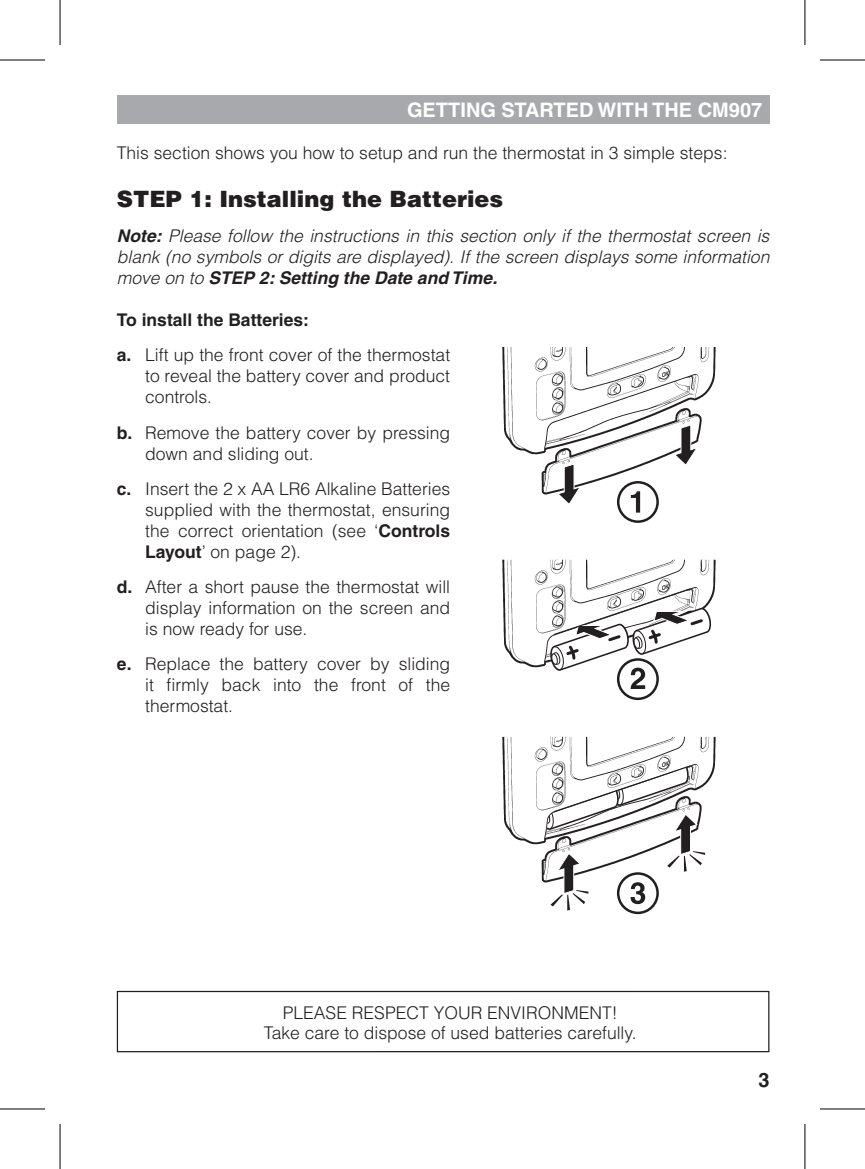
<style>
.page{position:relative;width:865px;height:1169px;background:#fff}
.page>*{position:absolute;margin:0;border:0;box-sizing:border-box;transform-origin:0 0}
.t1{font:900 22.5px "Helvetica";color:#231f20}
.t2{font:700 20px "Helvetica LT Std";color:#fff}
.t3{font:700 20px "Helvetica LT Std";color:#231f20}
.t4{font:300 17.5px/21px "Helvetica";color:#231f20}
.t5{font:italic 300 17.5px/21px "Helvetica";color:#231f20;text-align:justify}
.s1{font-weight:700}
</style>
<div class="page">
<div style="left:117px;top:95px;width:652px;height:29px;background:#a8a9ad"></div>
<img style="left:502px;top:347px;width:214px;height:107px">
<img style="left:540px;top:407px;width:162px;height:89px">
<svg style="left:556px;top:461px;width:25px;height:43px"></svg>
<svg style="left:673px;top:422px;width:24px;height:48px"></svg>
<img style="left:502px;top:737px;width:214px;height:107px">
<div style="left:616px;top:481px;width:42px;height:42px;border:2px solid #231f20;border-radius:50%"></div>
<svg style="left:630px;top:491px;width:9px;height:22px"></svg>
<img style="left:502px;top:560px;width:214px;height:107px">
<svg style="left:546px;top:587px;width:168px;height:102px"></svg>
<div style="left:616px;top:658px;width:42px;height:42px;border:2px solid #231f20;border-radius:50%"></div>
<svg style="left:540px;top:764px;width:165px;height:146px"></svg>
<div style="left:616px;top:872px;width:42px;height:42px;border:2px solid #231f20;border-radius:50%"></div>
<div style="left:117px;top:991px;width:652px;height:61px;border:1px solid #231f20"></div>
<hr style="left:60px;top:0;width:1px;height:45px;background:#000">
<hr style="left:0;top:60px;width:45px;height:1px;background:#000">
<hr style="left:804px;top:0;width:1px;height:45px;background:#000">
<hr style="left:819px;top:60px;width:45px;height:1px;background:#000">
<hr style="left:60px;top:1124px;width:1px;height:45px;background:#000">
<hr style="left:0;top:1108px;width:45px;height:1px;background:#000">
<hr style="left:804px;top:1124px;width:1px;height:45px;background:#000">
<hr style="left:819px;top:1108px;width:45px;height:1px;background:#000">
<p class="t2" style="left:407px;top:98px;width:356px">GETTING STARTED WITH THE CM907</p>
<p class="t4" style="left:117px;top:142px;width:612px">This section shows you how to setup and run the thermostat in 3 simple steps:</p>
<p class="t1" style="left:117px;top:184px;width:388px">STEP 1: Installing the Batteries</p>
<p class="t5" style="left:117px;top:225px;width:653px"><span class="s1">Note:</span> Please follow the instructions in this section only if the thermostat screen is blank (no symbols or digits are displayed). If the screen displays some information move on to <span class="s1">STEP 2: Setting the Date and Time.</span></p>
<p class="t4" style="left:117px;top:302px;width:335px;line-height:35.2px"><span class="s1">To install the Batteries:<br>a.</span> Lift up the front cover of the thermostat</p>
<p class="t4" style="left:145px;top:365px;width:306px">to reveal the battery cover and product controls.</p>
<p class="t4" style="left:145px;top:422px;width:306px;text-indent:-28px"><span class="s1">b.</span> Remove the battery cover by pressing down and sliding out.</p>
<p class="t4" style="left:145px;top:478px;width:306px;text-align:justify;text-indent:-28px"><span class="s1">c.</span> Insert the 2 x AA LR6 Alkaline Batteries supplied with the thermostat, ensuring the correct orientation (see ‘<span class="s1">Controls Layout</span>’ on page 2).</p>
<p class="t4" style="left:145px;top:576px;width:306px;text-align:justify;text-indent:-28px"><span class="s1">d.</span> After a short pause the thermostat will display information on the screen and is now ready for use.</p>
<p class="t4" style="left:145px;top:653px;width:306px;text-align:justify;text-indent:-28px"><span class="s1">e.</span> Replace the battery cover by sliding it firmly back into the front of the thermostat.</p>
<p class="t4" style="left:264px;top:1002px;width:374px;line-height:20px;text-align:center">PLEASE RESPECT YOUR ENVIRONMENT!<br>Take care to dispose of used batteries carefully.</p>
<p class="t3" style="left:758px;top:1067px;width:13px">3</p>
</div>
